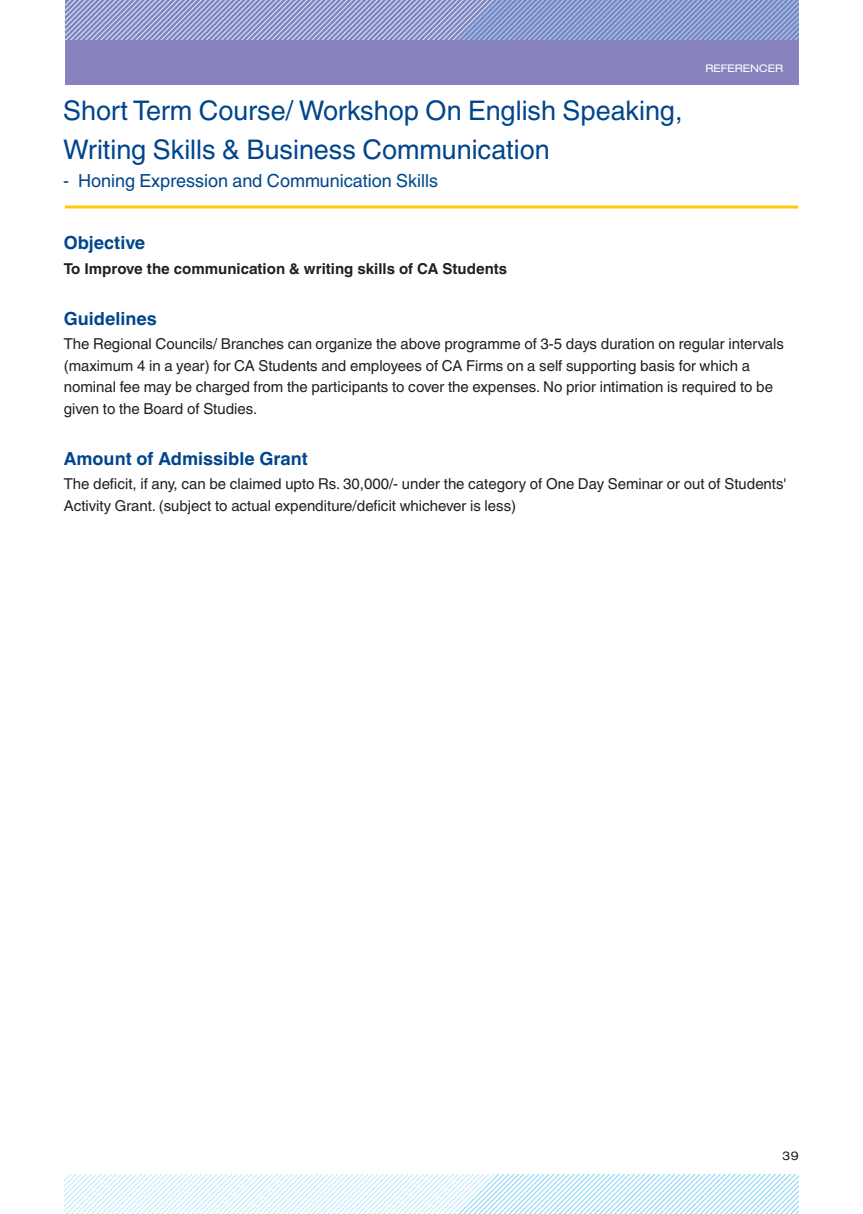
<style>
.page{position:relative;width:863px;height:1214px;background:#fff}
.page>*{position:absolute;margin:0;border:0;box-sizing:border-box;transform-origin:0 0}
.t1{font:27px/38.7px "Helvetica World";color:#00458c}
.t2{font:700 18px "Helvetica World";color:#00458c}
.t3{font:18px "Helvetica World";color:#00458c}
.t4{font:15px/21.5px "Helvetica World";color:#231f20}
.t5{font:700 15px "Helvetica World";color:#231f20}
.t6{font:expanded 12px "Helvetica Neue LT Com";color:#231f20}
.t7{font:expanded 10.5px "Helvetica Neue LT Com";color:#fff}
</style>
<div class="page">
<div style="left:65px;top:0;width:733px;height:85px;background:#8781bd"></div>
<svg style="left:65px;top:0;width:733px;height:39px"></svg>
<svg style="left:65px;top:1174px;width:733px;height:40px"></svg>
<hr style="left:65px;top:205px;width:733px;height:3px;background:#ffcb04">
<h1 class="t1" style="left:63px;top:95px;width:620px">Short Term Course/ Workshop On English Speaking,<br>Writing Skills &amp; Business Communication</h1>
<p class="t3" style="left:63px;top:174px;width:376px">- Honing Expression and Communication Skills</p>
<p class="t7" style="left:705px;top:65px;width:79px">REFERENCER</p>
<p class="t2" style="left:64px;top:236px;width:83px">Objective</p>
<p class="t5" style="left:64px;top:263px;width:445px">To Improve the communication &amp; writing skills of CA Students</p>
<p class="t2" style="left:64px;top:312px;width:94px">Guidelines</p>
<p class="t4" style="left:64px;top:335px;width:721px">The Regional Councils/ Branches can organize the above programme of 3-5 days duration on regular intervals (maximum 4 in a year) for CA Students and employees of CA Firms on a self supporting basis for which a nominal fee may be charged from the participants to cover the expenses. No prior intimation is required to be given to the Board of Studies.</p>
<p class="t2" style="left:64px;top:452px;width:245px">Amount of Admissible Grant</p>
<p class="t4" style="left:64px;top:475px;width:724px">The deficit, if any, can be claimed upto Rs. 30,000/- under the category of One Day Seminar or out of Students'<br>Activity Grant. (subject to actual expenditure/deficit whichever is less)</p>
<p class="t6" style="left:782px;top:1151px;width:18px">39</p>
</div>
